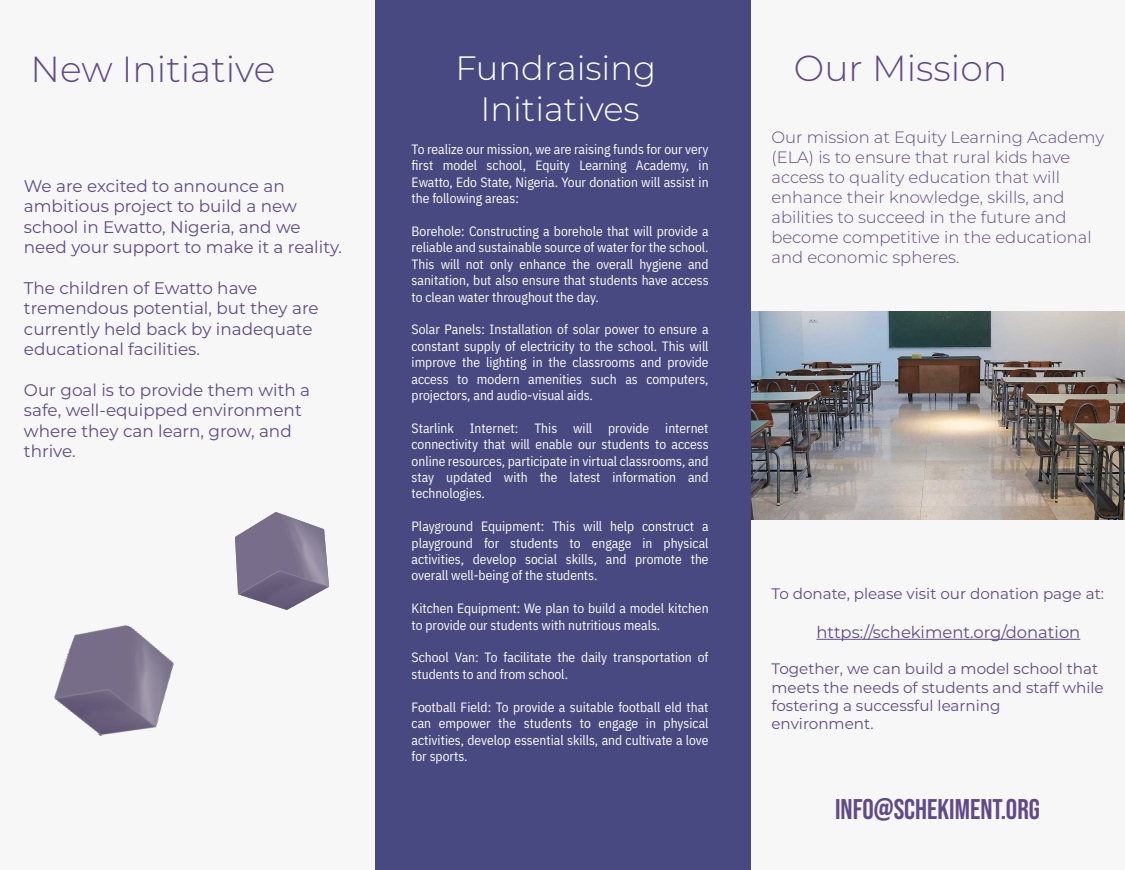
<style>
.page{position:relative;width:1125px;height:870px;background:#fff}
.page>*{position:absolute;margin:0;border:0;box-sizing:border-box;transform-origin:0 0}
.t1{font:300 36.25px "Montserrat";color:#60498a}
.t2{font:300 33.75px/40.5px "Montserrat";color:#fff;text-align:center}
.t3{font:28.5px "Bebas Neue";color:#60498a}
.t4{font:16.75px/20.4px "Montserrat";color:#60498a}
.t5{font:300 16.38px/19.9px "Montserrat";color:#60498a}
.t6{font:16.38px "Montserrat";color:#60498a}
.t7{font:15.12px/18.4px "Montserrat";color:#60498a}
.t8{font:13.5px/16.4px "IBM Plex Sans Cond";color:#fff;text-align:justify}
</style>
<div class="page">
<div style="left:750px;top:0;width:375px;height:869px;background:#f7f7f7"></div>
<div style="left:375px;top:0;width:375px;height:869px;background:#494982"></div>
<div style="left:0;top:0;width:375px;height:869px;background:#f7f7f7"></div>
<img style="left:751px;top:312px;width:374px;height:207px">
<hr style="left:816px;top:638px;width:264px;height:1px;background:#60498a">
<img style="left:236px;top:512px;width:93px;height:97px">
<img style="left:54px;top:625px;width:120px;height:111px">
<h1 class="t1" style="left:31px;top:45px;width:246px">New Initiative</h1>
<h1 class="t1" style="left:794px;top:44px;width:215px">Our Mission</h1>
<h2 class="t2" style="left:455px;top:47px;width:202px">Fundraising<br>Initiatives</h2>
<p class="t4" style="left:24px;top:175px;width:320px">We are excited to announce an ambitious project to build a new school in Ewatto, Nigeria, and we need your support to make it a reality.</p>
<p class="t4" style="left:24px;top:277px;width:296px">The children of Ewatto have tremendous potential, but they are currently held back by inadequate educational facilities.</p>
<p class="t4" style="left:24px;top:379px;width:288px">Our goal is to provide them with a safe, well-equipped environment where they can learn, grow, and thrive.</p>
<p class="t8" style="left:412px;top:140px;width:299px">To realize our mission, we are raising funds for our very first model school, Equity Learning Academy, in Ewatto, Edo State, Nigeria. Your donation will assist in the following areas:</p>
<p class="t8" style="left:412px;top:222px;width:299px">Borehole: Constructing a borehole that will provide a reliable and sustainable source of water for the school.<br>This will not only enhance the overall hygiene and sanitation, but also ensure that students have access to clean water throughout the day.</p>
<p class="t8" style="left:412px;top:320px;width:299px">Solar Panels: Installation of solar power to ensure a constant supply of electricity to the school. This will improve the lighting in the classrooms and provide access to modern amenities such as computers, projectors, and audio-visual aids.</p>
<p class="t8" style="left:412px;top:418px;width:299px">Starlink Internet: This will provide internet connectivity that will enable our students to access online resources, participate in virtual classrooms, and stay updated with the latest information and technologies.</p>
<p class="t8" style="left:412px;top:517px;width:299px">Playground Equipment: This will help construct a playground for students to engage in physical activities, develop social skills, and promote the overall well-being of the students.</p>
<p class="t8" style="left:412px;top:598px;width:299px">Kitchen Equipment: We plan to build a model kitchen to provide our students with nutritious meals.</p>
<p class="t8" style="left:412px;top:648px;width:299px">School Van: To facilitate the daily transportation of students to and from school.</p>
<p class="t8" style="left:412px;top:697px;width:299px">Football Field: To provide a suitable football eld that can empower the students to engage in physical activities, develop essential skills, and cultivate a love for sports.</p>
<p class="t5" style="left:771px;top:127px;width:334px">Our mission at Equity Learning Academy (ELA) is to ensure that rural kids have access to quality education that will enhance their knowledge, skills, and abilities to succeed in the future and become competitive in the educational and economic spheres.</p>
<p class="t7" style="left:771px;top:584px;width:334px">To donate, please visit our donation page at:</p>
<p class="t6" style="left:816px;top:620px;width:265px">https://schekiment.org/donation</p>
<p class="t7" style="left:771px;top:659px;width:334px">Together, we can build a model school that meets the needs of students and staff while fostering a successful learning environment.</p>
<h3 class="t3" style="left:835px;top:792px;width:206px">INFO@SCHEKIMENT.ORG</h3>
</div>
